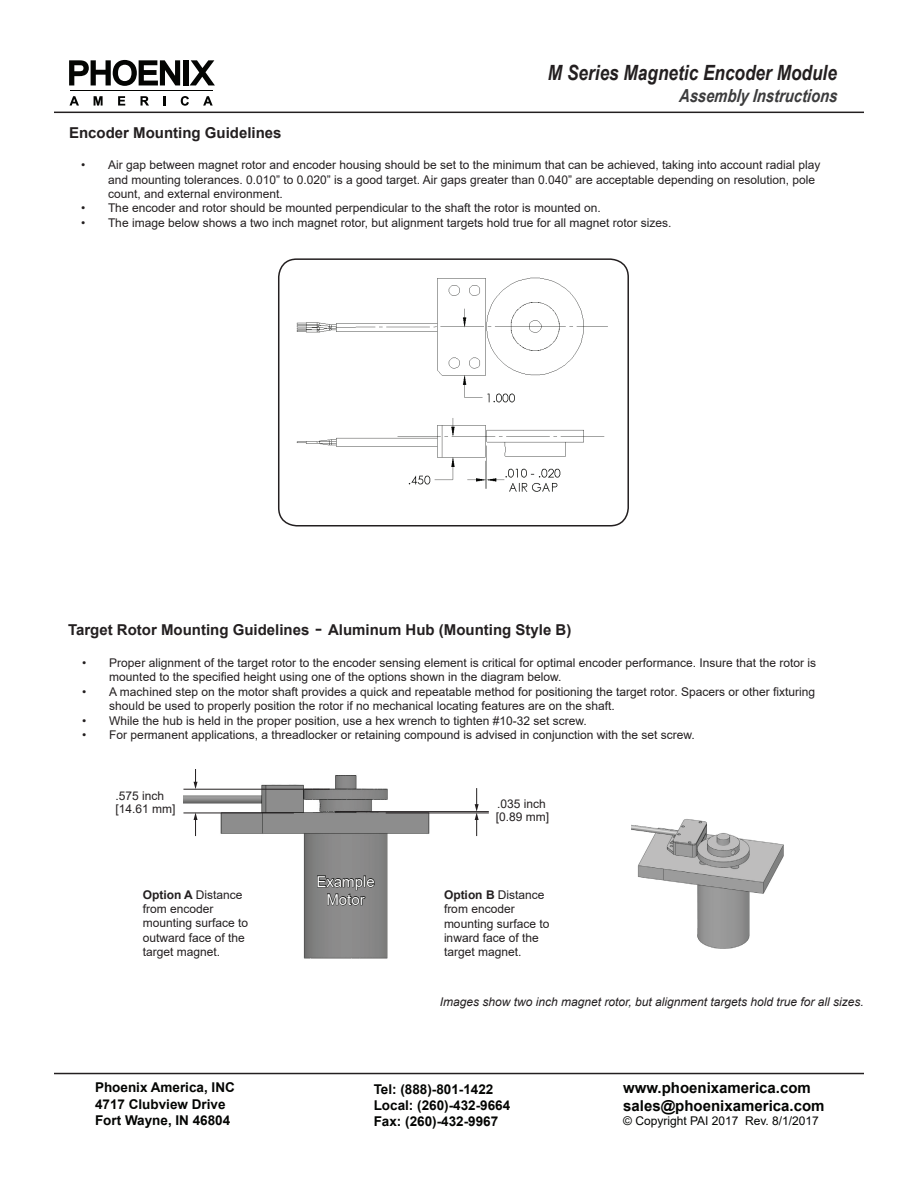
<style>
.page{position:relative;width:918px;height:1188px;background:#fff}
.page>*{position:absolute;margin:0;border:0;box-sizing:border-box;transform-origin:0 0}
.t1{font:italic 700 21px "Arial Narrow";color:#231f20}
.t2{font:italic 700 18px "Arial Narrow";color:#3c3c3d}
.t3{font:700 15px "Arial";color:#231f20}
.t4{font:700 15px/18px "Arial";color:#040503}
.t5{font:15px/18px "Arial";color:#fff;text-align:center}
.t6{font:700 13.5px/16.2px "Arial";color:#040503}
.t7{font:12px/14.4px "Arial";color:#231f20}
.t8{font:italic 12px "Arial";color:#231f20}
.t9{font:12px "Arial";color:#040503}
.s1{font-weight:400;font-size:21px}
.s2{font-weight:700}
</style>
<div class="page">
<svg style="left:70px;top:96px;width:9px;height:10px"></svg>
<svg style="left:94px;top:96px;width:9px;height:10px"></svg>
<svg style="left:118px;top:96px;width:7px;height:10px"></svg>
<svg style="left:141px;top:96px;width:8px;height:10px"></svg>
<svg style="left:164px;top:96px;width:2px;height:10px"></svg>
<svg style="left:181px;top:96px;width:8px;height:10px"></svg>
<svg style="left:203px;top:96px;width:10px;height:10px"></svg>
<svg style="left:69px;top:60px;width:111px;height:26px"></svg>
<div style="left:184px;top:60px;width:5px;height:25px;background:#040503"></div>
<svg style="left:190px;top:60px;width:25px;height:25px"></svg>
<hr style="left:70px;top:90px;width:143px;height:1px;background:#040503">
<hr style="left:54px;top:112px;width:810px;height:1px;background:#231f20">
<hr style="left:54px;top:1073px;width:810px;height:1px;background:#231f20">
<img style="left:279px;top:265px;width:349px;height:255px">
<div style="left:278px;top:258px;width:351px;height:269px;border:2px solid #231f20;border-radius:18px"></div>
<img style="left:184px;top:775px;width:280px;height:184px">
<hr style="left:386px;top:813px;width:103px;height:1px;background:#231f20">
<hr style="left:184px;top:813px;width:110px;height:1px;background:#231f20">
<hr style="left:336px;top:811px;width:153px;height:1px;background:#231f20">
<hr style="left:184px;top:789px;width:146px;height:1px;background:#231f20">
<svg style="left:194px;top:770px;width:4px;height:19px"></svg>
<svg style="left:194px;top:813px;width:4px;height:23px"></svg>
<svg style="left:475px;top:788px;width:4px;height:48px"></svg>
<svg style="left:317px;top:875px;width:58px;height:31px;background:#5f5f5e"></svg>
<img style="left:631px;top:819px;width:153px;height:130px">
<p class="t3" style="left:69px;top:123px;width:214px">Encoder Mounting Guidelines</p>
<h1 class="t1" style="left:548px;top:57px;width:291px">M Series Magnetic Encoder Module</h1>
<h2 class="t2" style="left:679px;top:82px;width:162px">Assembly Instructions</h2>
<p class="t7" style="left:108px;top:158px;width:714px;text-indent:-27px">• Air gap between magnet rotor and encoder housing should be set to the minimum that can be achieved, taking into account radial play and mounting tolerances. 0.010” to 0.020” is a good target. Air gaps greater than 0.040” are acceptable depending on resolution, pole count, and external environment.</p>
<p class="t7" style="left:81px;top:201px;width:521px">• The encoder and rotor should be mounted perpendicular to the shaft the rotor is mounted on.</p>
<p class="t7" style="left:81px;top:215px;width:592px">• The image below shows a two inch magnet rotor, but alignment targets hold true for all magnet rotor sizes.</p>
<p class="t3" style="left:68px;top:619px;width:505px">Target Rotor Mounting Guidelines <span class="s1">-</span> Aluminum Hub (Mounting Style B)</p>
<p class="t7" style="left:109px;top:656px;width:708px;text-indent:-27px">• Proper alignment of the target rotor to the encoder sensing element is critical for optimal encoder performance. Insure that the rotor is mounted to the specified height using one of the options shown in the diagram below.</p>
<p class="t7" style="left:109px;top:684px;width:707px;text-indent:-27px">• A machined step on the motor shaft provides a quick and repeatable method for positioning the target rotor. Spacers or other fixturing should be used to properly position the rotor if no mechanical locating features are on the shaft.</p>
<p class="t7" style="left:82px;top:713px;width:506px">• While the hub is held in the proper position, use a hex wrench to tighten #10-32 set screw.</p>
<p class="t7" style="left:82px;top:728px;width:614px">• For permanent applications, a threadlocker or retaining compound is advised in conjunction with the set screw.</p>
<p class="t7" style="left:116px;top:789px;width:61px;line-height:13.5px">.575 inch [14.61 mm]</p>
<p class="t7" style="left:496px;top:797px;width:55px;line-height:13.5px">.035 inch [0.89 mm]</p>
<p class="t7" style="left:143px;top:887px;width:107px"><span class="s2">Option A</span> Distance from encoder mounting surface to outward face of the target magnet.</p>
<p class="t5" style="left:316px;top:872px;width:60px">Example<br>Motor</p>
<p class="t7" style="left:444px;top:887px;width:107px"><span class="s2">Option B</span> Distance from encoder mounting surface to inward face of the target magnet.</p>
<p class="t8" style="left:440px;top:994px;width:426px">Images show two inch magnet rotor, but alignment targets hold true for all sizes.</p>
<p class="t6" style="left:95px;top:1080px;width:141px">Phoenix America, INC<br>4717 Clubview Drive<br>Fort Wayne, IN 46804</p>
<p class="t6" style="left:374px;top:1081px;width:138px">Tel: (888)-801-1422<br>Local: (260)-432-9664<br>Fax: (260)-432-9967</p>
<p class="t4" style="left:623px;top:1079px;width:203px">www.phoenixamerica.com sales@phoenixamerica.com</p>
<p class="t9" style="left:623px;top:1113px;width:197px">© Copyright PAI 2017 Rev. 8/1/2017</p>
</div>
